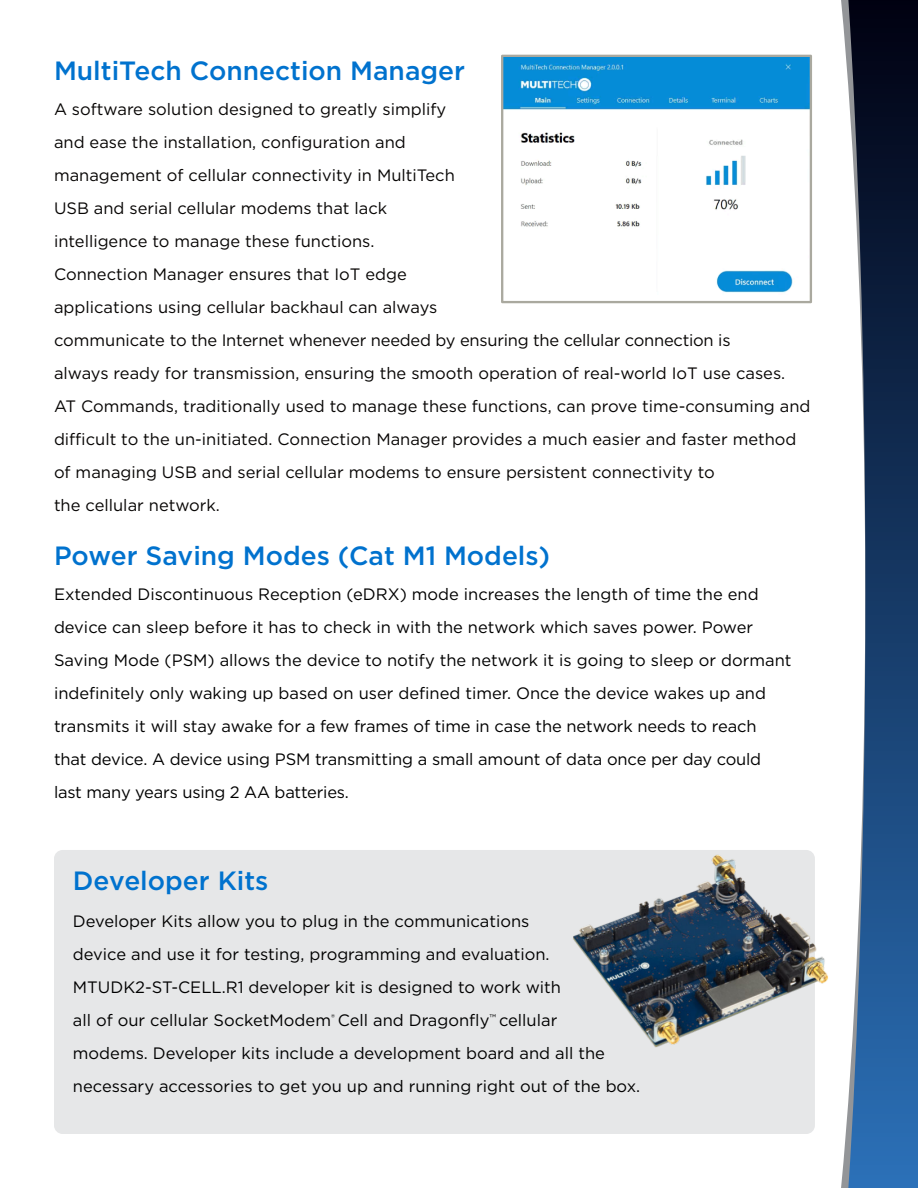
<style>
.page{position:relative;width:918px;height:1188px;background:#fff}
.page>*{position:absolute;margin:0;border:0;box-sizing:border-box;transform-origin:0 0}
.t1{font:500 26.4px "Gotham";color:#0072ce}
.t2{font:16.5px/33px "Gotham";color:#000}
.t3{font:16.5px/33px "Gotham";color:#070504}
</style>
<div class="page">
<svg style="left:841px;top:0;width:7px;height:1188px"></svg>
<svg style="left:848px;top:0;width:70px;height:1188px"></svg>
<div style="left:54px;top:850px;width:761px;height:284px;background:#e6e7e8;border-radius:9px"></div>
<img style="left:573px;top:854px;width:255px;height:194px">
<img style="left:504px;top:58px;width:305px;height:235px">
<div style="left:501px;top:55px;width:311px;height:248px;border:2px solid #aaa99f"></div>
<h1 class="t1" style="left:54px;top:58px;width:413px">MultiTech Connection Manager</h1>
<p class="t3" style="left:54px;top:93px;width:758px">A software solution designed to greatly simplify<br>and ease the installation, configuration and<br>management of cellular connectivity in MultiTech<br>USB and serial cellular modems that lack<br>intelligence to manage these functions.<br>Connection Manager ensures that IoT edge<br>applications using cellular backhaul can always<br>communicate to the Internet whenever needed by ensuring the cellular connection is<br>always ready for transmission, ensuring the smooth operation of real-world IoT use cases.<br>AT Commands, traditionally used to manage these functions, can prove time-consuming and difficult to the un-initiated. Connection Manager provides a much easier and faster method of managing USB and serial cellular modems to ensure persistent connectivity to<br>the cellular network.</p>
<h1 class="t1" style="left:54px;top:544px;width:498px">Power Saving Modes (Cat M1 Models)</h1>
<p class="t2" style="left:54px;top:578px;width:739px">Extended Discontinuous Reception (eDRX) mode increases the length of time the end device can sleep before it has to check in with the network which saves power. Power Saving Mode (PSM) allows the device to notify the network it is going to sleep or dormant indefinitely only waking up based on user defined timer. Once the device wakes up and transmits it will stay awake for a few frames of time in case the network needs to reach that device. A device using PSM transmitting a small amount of data once per day could last many years using 2 AA batteries.</p>
<h1 class="t1" style="left:73px;top:869px;width:197px">Developer Kits</h1>
<p class="t2" style="left:73px;top:906px;width:569px">Developer Kits allow you to plug in the communications<br>device and use it for testing, programming and evaluation.<br>MTUDK2-ST-CELL.R1 developer kit is designed to work with<br>all of our cellular SocketModem<sup>®</sup> Cell and Dragonfly<sup>™</sup> cellular<br>modems. Developer kits include a development board and all the necessary accessories to get you up and running right out of the box.</p>
</div>
